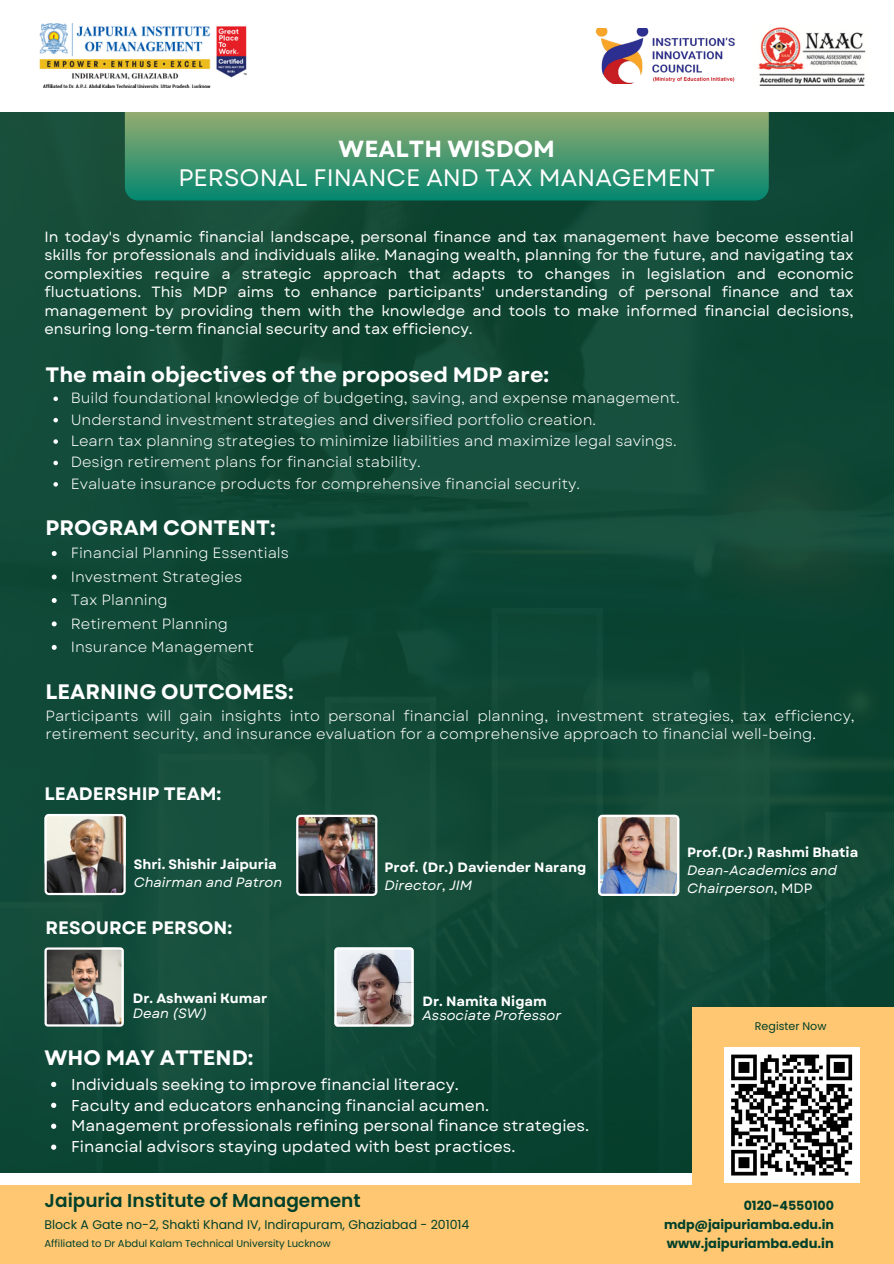
<style>
.page{position:relative;width:894px;height:1264px;background:#fff}
.page>*{position:absolute;margin:0;border:0;box-sizing:border-box;transform-origin:0 0}
.t1{font:23.85px "Garet";color:#fffdfd}
.t2{font:700 23.25px "Garet";color:#fff}
.t3{font:700 20.85px "Garet";color:#fff}
.t4{font:600 18.6px "Poppins";color:#01402a}
.t5{font:700 18px "Garet";color:#fff}
.t6{font:15.75px/20.9px "Garet";color:#fff}
.t7{font:14.85px/21.3px "Garet";color:#fff}
.t8{font:14.85px/18.5px "Garet";color:#fff;text-align:justify}
.t9{font:700 13.5px "Garet";color:#fff}
.t10{font:italic 13.5px/18px "Garet";color:#fff}
.t11{font:700 13.05px "Poppins";color:#01402a}
.t12{font:700 12.6px "Poppins";color:#01402a}
.t13{font:12.45px "Poppins";color:#01402a}
.t14{font:11.1px "Poppins";color:#01402a}
.t15{font:10.05px "Poppins";color:#01402a}
.s1{font-style:normal}
</style>
<div class="page">
<img style="left:0;top:112px;width:893px;height:1061px">
<div style="left:0;top:1185px;width:893px;height:78px;background:#ffc771"></div>
<div style="left:692px;top:1007px;width:201px;height:183px;background:#ffc771"></div>
<svg style="left:125px;top:47px;width:643px;height:153px;background:#4e9a71"></svg>
<div style="left:0;top:0;width:893px;height:111px;background:#fff"></div>
<img style="left:39px;top:24px;width:208px;height:64px">
<img style="left:595px;top:28px;width:140px;height:55px">
<img style="left:757px;top:27px;width:109px;height:59px">
<svg style="left:53px;top:396px;width:5px;height:5px"></svg>
<svg style="left:53px;top:418px;width:5px;height:4px"></svg>
<svg style="left:53px;top:439px;width:5px;height:5px"></svg>
<svg style="left:53px;top:460px;width:5px;height:5px"></svg>
<svg style="left:53px;top:482px;width:5px;height:4px"></svg>
<svg style="left:51px;top:1081px;width:5px;height:5px"></svg>
<svg style="left:51px;top:1102px;width:5px;height:5px"></svg>
<svg style="left:51px;top:1123px;width:5px;height:5px"></svg>
<svg style="left:51px;top:1144px;width:5px;height:5px"></svg>
<svg style="left:52px;top:551px;width:5px;height:5px"></svg>
<svg style="left:52px;top:574px;width:5px;height:5px"></svg>
<svg style="left:52px;top:598px;width:5px;height:5px"></svg>
<svg style="left:52px;top:621px;width:5px;height:5px"></svg>
<svg style="left:52px;top:645px;width:5px;height:5px"></svg>
<img style="left:44px;top:814px;width:81px;height:81px">
<img style="left:598px;top:814px;width:81px;height:81px">
<img style="left:296px;top:814px;width:81px;height:81px">
<img style="left:44px;top:947px;width:79px;height:79px">
<div style="left:723px;top:1047px;width:136px;height:135px;background:#fff"></div>
<svg style="left:731px;top:1054px;width:122px;height:122px"></svg>
<img style="left:334px;top:947px;width:79px;height:79px">
<p class="t2" style="left:338px;top:132px;width:218px">WEALTH WISDOM</p>
<p class="t1" style="left:178px;top:161px;width:538px">PERSONAL FINANCE AND TAX MANAGEMENT</p>
<p class="t8" style="left:44px;top:227px;width:810px">In today's dynamic financial landscape, personal finance and tax management have become essential skills for professionals and individuals alike. Managing wealth, planning for the future, and navigating tax complexities require a strategic approach that adapts to changes in legislation and economic fluctuations. This MDP aims to enhance participants' understanding of personal finance and tax management by providing them with the knowledge and tools to make informed financial decisions, ensuring long-term financial security and tax efficiency.</p>
<h3 class="t3" style="left:46px;top:359px;width:505px">The main objectives of the proposed MDP are:</h3>
<p class="t7" style="left:71px;top:387px;width:610px">Build foundational knowledge of budgeting, saving, and expense management.<br>Understand investment strategies and diversified portfolio creation.<br>Learn tax planning strategies to minimize liabilities and maximize legal savings.<br>Design retirement plans for financial stability.<br>Evaluate insurance products for comprehensive financial security.</p>
<h3 class="t3" style="left:46px;top:512px;width:231px">PROGRAM CONTENT:</h3>
<p class="t7" style="left:71px;top:541px;width:220px;line-height:23.4px">Financial Planning Essentials<br>Investment Strategies<br>Tax Planning<br>Retirement Planning<br>Insurance Management</p>
<h3 class="t3" style="left:46px;top:676px;width:249px">LEARNING OUTCOMES:</h3>
<p class="t7" style="left:46px;top:707px;width:810px;line-height:18px">Participants will gain insights into personal financial planning, investment strategies, tax efficiency, retirement security, and insurance evaluation for a comprehensive approach to financial well-being.</p>
<p class="t5" style="left:44px;top:780px;width:178px">LEADERSHIP TEAM:</p>
<p class="t9" style="left:134px;top:854px;width:145px">Shri. Shishir Jaipuria</p>
<p class="t10" style="left:134px;top:873px;width:150px">Chairman and Patron</p>
<h5 class="t5" style="left:46px;top:914px;width:188px">RESOURCE PERSON:</h5>
<p class="t9" style="left:384px;top:857px;width:203px">Prof. (Dr.) Daviender Narang</p>
<p class="t10" style="left:384px;top:876px;width:89px">Director, JIM</p>
<p class="t9" style="left:133px;top:988px;width:136px">Dr. Ashwani Kumar</p>
<p class="t10" style="left:133px;top:1004px;width:76px">Dean (SW)</p>
<h6 class="t10" style="left:422px;top:1006px;width:140px">Associate Professor</h6>
<p class="t9" style="left:422px;top:991px;width:126px">Dr. Namita Nigam</p>
<h3 class="t3" style="left:44px;top:1042px;width:210px">WHO MAY ATTEND:</h3>
<p class="t6" style="left:71px;top:1073px;width:519px">Individuals seeking to improve financial literacy.<br>Faculty and educators enhancing financial acumen.<br>Management professionals refining personal finance strategies.<br>Financial advisors staying updated with best practices.</p>
<p class="t4" style="left:44px;top:1187px;width:317px">Jaipuria Institute of Management</p>
<p class="t15" style="left:44px;top:1236px;width:288px">Affiliated to Dr Abdul Kalam Technical University Lucknow</p>
<p class="t13" style="left:44px;top:1215px;width:426px">Block A Gate no-2, Shakti Khand IV, Indirapuram, Ghaziabad - 201014</p>
<p class="t9" style="left:687px;top:842px;width:172px">Prof.(Dr.) Rashmi Bhatia</p>
<p class="t10" style="left:687px;top:861px;width:151px">Dean-Academics and<br>Chairperson<span class="s1">, MDP</span></p>
<p class="t14" style="left:754px;top:1018px;width:73px">Register Now</p>
<h1 class="t12" style="left:743px;top:1196px;width:92px">0120-4550100</h1>
<h2 class="t12" style="left:663px;top:1215px;width:171px">mdp@jaipuriamba.edu.in</h2>
<p class="t11" style="left:666px;top:1233px;width:168px">www.jaipuriamba.edu.in</p>
</div>
